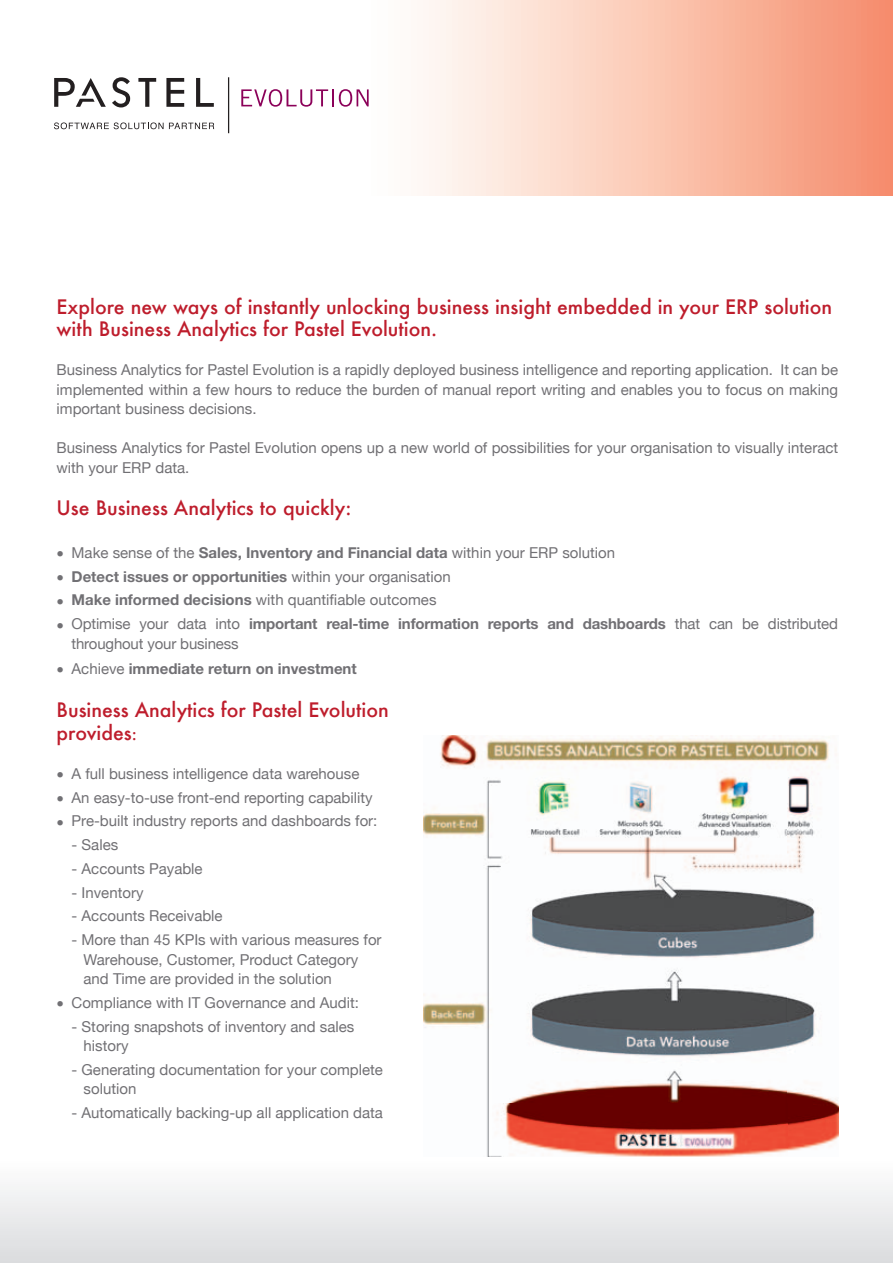
<style>
.page{position:relative;width:893px;height:1263px;background:#fff}
.page>*{position:absolute;margin:0;border:0;box-sizing:border-box;transform-origin:0 0}
.t1{font:500 19.5px/22.5px "Futura";color:#be1d2c}
.t2{font:15px/19.5px "Helvetica Neue";color:#717074}
.t3{font:700 15px "Helvetica Neue";color:#717074}
.s1{font-weight:700}
.s2{font-weight:400}
.s3{font-size:16.5px}
</style>
<div class="page">
<svg style="left:423px;top:0;width:470px;height:196px;background:#fac4b1"></svg>
<hr style="left:228px;top:77px;width:1px;height:56px;background:#231f20">
<svg style="left:112px;top:77px;width:18px;height:30px"></svg>
<svg style="left:138px;top:78px;width:18px;height:29px"></svg>
<svg style="left:166px;top:78px;width:18px;height:29px"></svg>
<svg style="left:196px;top:78px;width:18px;height:29px"></svg>
<svg style="left:54px;top:78px;width:52px;height:29px"></svg>
<svg style="left:241px;top:89px;width:128px;height:18px"></svg>
<svg style="left:54px;top:122px;width:160px;height:7px"></svg>
<img style="left:424px;top:735px;width:415px;height:421px">
<div style="left:0;top:1160px;width:893px;height:103px;background:linear-gradient(to bottom,#fefefe,#dadbdd)"></div>
<h1 class="t1" style="left:57px;top:295px;width:777px">Explore new ways of instantly unlocking business insight embedded in your ERP solution with Business Analytics for Pastel Evolution.</h1>
<p class="t2" style="left:57px;top:360px;width:783px;text-align:justify">Business Analytics for Pastel Evolution is a rapidly deployed business intelligence and reporting application. It can be implemented within a few hours to reduce the burden of manual report writing and enables you to focus on making important business decisions.</p>
<p class="t2" style="left:57px;top:438px;width:783px">Business Analytics for Pastel Evolution opens up a new world of possibilities for your organisation to visually interact with your ERP data.</p>
<h1 class="t1" style="left:57px;top:496px;width:297px">Use Business Analytics to quickly:</h1>
<p class="t2" style="left:57px;top:543px;width:560px">• Make sense of the <span class="s1">Sales, Inventory and Financial data</span> within your ERP solution</p>
<p class="t3" style="left:57px;top:567px;width:396px"><span class="s2">•</span> Detect issues or opportunities <span class="s2">within your organisation</span></p>
<p class="t2" style="left:57px;top:590px;width:381px">• <span class="s1">Make informed decisions</span> with quantifiable outcomes</p>
<p class="t2" style="left:72px;top:614px;width:768px;text-indent:-15px">• Optimise your data into <span class="s1">important real-time information reports and dashboards</span> that can be distributed throughout your business</p>
<p class="t3" style="left:57px;top:659px;width:302px"><span class="s2">• Achieve</span> immediate return on investment</p>
<h1 class="t1" style="left:57px;top:699px;width:334px">Business Analytics for Pastel Evolution provides<span class="s3">:</span></h1>
<p class="t2" style="left:57px;top:764px;width:304px">• A full business intelligence data warehouse</p>
<p class="t2" style="left:57px;top:787px;width:318px">• An easy-to-use front-end reporting capability</p>
<p class="t2" style="left:57px;top:811px;width:322px">• Pre-built industry reports and dashboards for:</p>
<p class="t2" style="left:72px;top:835px;width:48px">- Sales</p>
<p class="t2" style="left:72px;top:859px;width:133px">- Accounts Payable</p>
<p class="t2" style="left:72px;top:882px;width:73px">- Inventory</p>
<p class="t2" style="left:72px;top:906px;width:153px">- Accounts Receivable</p>
<p class="t2" style="left:84px;top:930px;width:300px;text-indent:-12px">- More than 45 KPIs with various measures for<br>Warehouse, Customer, Product Category and Time are provided in the solution</p>
<p class="t2" style="left:57px;top:993px;width:304px">• Compliance with IT Governance and Audit:</p>
<p class="t2" style="left:84px;top:1016px;width:272px;text-indent:-12px">- Storing snapshots of inventory and sales history</p>
<p class="t2" style="left:84px;top:1059px;width:301px;text-indent:-12px">- Generating documentation for your complete solution</p>
<p class="t2" style="left:72px;top:1103px;width:313px">- Automatically backing-up all application data</p>
</div>
